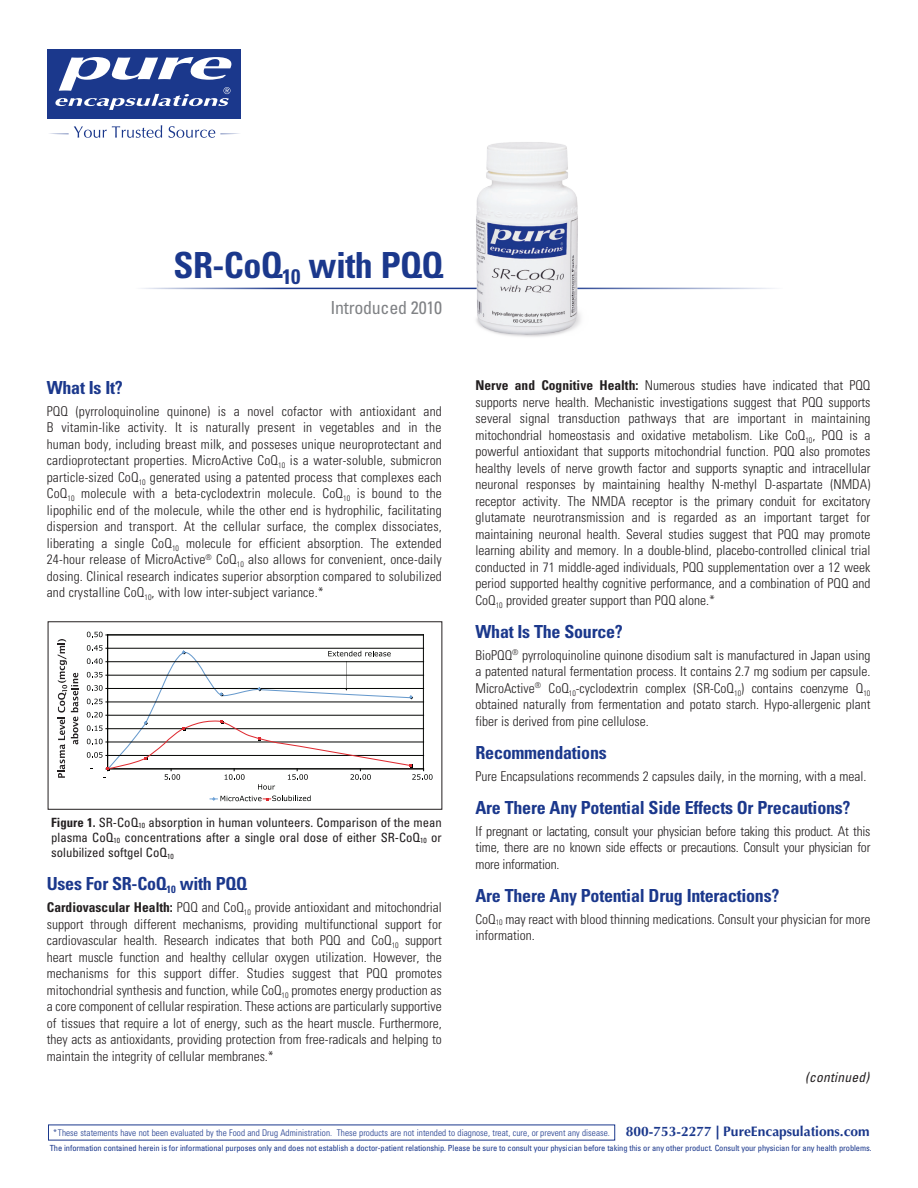
<style>
.page{position:relative;width:918px;height:1188px;background:#fff}
.page>*{position:absolute;margin:0;border:0;box-sizing:border-box;transform-origin:0 0}
.PRODUCT_NAME_-_offic{font:700 condensed 36px "Univers";letter-spacing:-.015em;color:#1b388c}
.t1{font:700 condensed 18px "Univers";letter-spacing:-.015em;color:#1b388c}
.INTRODUCED{font:condensed 18px "Univers";letter-spacing:-.015em;color:#808285}
.t2{font:700 13.8px "Optima";color:#1b388c}
.BODY_COPY{font:300 condensed 13.5px/16.5px "Univers";color:#231f20;text-align:justify}
.t3{font:italic condensed 13.5px "Univers";letter-spacing:.02em;color:#231f20}
._1_1-Product_Header{font:condensed 12.75px/15.3px "Univers";color:#231f20;text-align:justify}
.This{font:300 condensed 9.15px "Univers";letter-spacing:.005em;color:#1b388c}
.DISCLAIMERS{font:condensed 8.4px "Univers";letter-spacing:-.01em;color:#1b388c}
.s1{font-weight:700}
.s2{font-weight:900}
</style>
<div class="page">
<hr style="left:135px;top:288px;width:324px;height:1px;background:#1b388c">
<hr style="left:459px;top:288px;width:324px;height:1px;background:#1b388c">
<svg style="left:49px;top:125px;width:113px;height:13px"></svg>
<svg style="left:168px;top:126px;width:72px;height:12px"></svg>
<div style="left:48px;top:49px;width:193px;height:69px;background:#1b388c"></div>
<svg style="left:55px;top:57px;width:177px;height:53px"></svg>
<img style="left:462px;top:142px;width:129px;height:195px">
<div style="left:48px;top:621px;width:394px;height:189px;border:1px solid #231f20"></div>
<hr style="left:108px;top:635px;width:315px;height:1px;background:#040503">
<hr style="left:423px;top:635px;width:1px;height:134px;background:#040503">
<hr style="left:107px;top:635px;width:1px;height:134px;background:#040503">
<svg style="left:87px;top:632px;width:21px;height:5px"></svg>
<svg style="left:220px;top:801px;width:89px;height:1px"></svg>
<svg style="left:58px;top:639px;width:20px;height:139px"></svg>
<svg style="left:87px;top:645px;width:346px;height:156px"></svg>
<p class="PRODUCT_NAME_-_offic" style="left:174px;top:244px;width:272px">SR-CoQ<sub>10</sub> with PQQ</p>
<p class="INTRODUCED" style="left:331px;top:297px;width:113px">Introduced 2010</p>
<p class="t1" style="left:47px;top:376px;width:78px">What Is It?</p>
<p class="BODY_COPY" style="left:47px;top:403px;width:396px">PQQ (pyrroloquinoline quinone) is a novel cofactor with antioxidant and B vitamin-like activity. It is naturally present in vegetables and in the human body, including breast milk, and posseses unique neuroprotectant and cardioprotectant properties. MicroActive CoQ<sub>10</sub> is a water-soluble, submicron particle-sized CoQ<sub>10</sub> generated using a patented process that complexes each CoQ<sub>10</sub> molecule with a beta-cyclodextrin molecule. CoQ<sub>10</sub> is bound to the lipophilic end of the molecule, while the other end is hydrophilic, facilitating dispersion and transport. At the cellular surface, the complex dissociates, liberating a single CoQ<sub>10</sub> molecule for efficient absorption. The extended 24-hour release of MicroActive<sup>®</sup> CoQ<sub>10</sub> also allows for convenient, once-daily dosing. Clinical research indicates superior absorption compared to solubilized and crystalline CoQ<sub>10</sub>, with low inter-subject variance.*</p>
<p class="_1_1-Product_Header" style="left:51px;top:814px;width:392px"><span class="s1">Figure 1.</span> SR-CoQ<sub>10</sub> absorption in human volunteers. Comparison of the mean plasma CoQ<sub>10</sub> concentrations after a single oral dose of either SR-CoQ<sub>10</sub> or solubilized softgel CoQ<sub>10</sub></p>
<p class="t1" style="left:47px;top:873px;width:202px">Uses For SR-CoQ<sub>10</sub> with PQQ</p>
<p class="BODY_COPY" style="left:47px;top:899px;width:397px"><span class="s1">Cardiovascular Health:</span> PQQ and CoQ<sub>10</sub> provide antioxidant and mitochondrial support through different mechanisms, providing multifunctional support for cardiovascular health. Research indicates that both PQQ and CoQ<sub>10</sub> support heart muscle function and healthy cellular oxygen utilization. However, the mechanisms for this support differ. Studies suggest that PQQ promotes mitochondrial synthesis and function, while CoQ<sub>10</sub> promotes energy production as a core component of cellular respiration. These actions are particularly supportive of tissues that require a lot of energy, such as the heart muscle. Furthermore, they acts as antioxidants, providing protection from free-radicals and helping to maintain the integrity of cellular membranes.*</p>
<p class="BODY_COPY" style="left:476px;top:377px;width:396px"><span class="s1">Nerve and Cognitive Health:</span> Numerous studies have indicated that PQQ supports nerve health. Mechanistic investigations suggest that PQQ supports several signal transduction pathways that are important in maintaining mitochondrial homeostasis and oxidative metabolism. Like CoQ<sub>10</sub>, PQQ is a powerful antioxidant that supports mitochondrial function. PQQ also promotes healthy levels of nerve growth factor and supports synaptic and intracellular neuronal responses by maintaining healthy N-methyl D-aspartate (NMDA) receptor activity. The NMDA receptor is the primary conduit for excitatory glutamate neurotransmission and is regarded as an important target for maintaining neuronal health. Several studies suggest that PQQ may promote learning ability and memory. In a double-blind, placebo-controlled clinical trial conducted in 71 middle-aged individuals, PQQ supplementation over a 12 week period supported healthy cognitive performance, and a combination of PQQ and CoQ<sub>10</sub> provided greater support than PQQ alone.*</p>
<p class="t1" style="left:476px;top:620px;width:149px">What Is The Source?</p>
<p class="BODY_COPY" style="left:476px;top:647px;width:396px">BioPQQ<sup>®</sup> pyrroloquinoline quinone disodium salt is manufactured in Japan using a patented natural fermentation process. It contains 2.7 mg sodium per capsule.<br>MicroActive<sup>®</sup> CoQ<sub>10</sub>-cyclodextrin complex (SR-CoQ<sub>10</sub>) contains coenzyme Q<sub>10 </sub>obtained naturally from fermentation and potato starch. Hypo-allergenic plant fiber is derived from pine cellulose.</p>
<p class="t1" style="left:476px;top:741px;width:133px">Recommendations</p>
<p class="BODY_COPY" style="left:476px;top:768px;width:392px">Pure Encapsulations recommends 2 capsules daily, in the morning, with a meal.</p>
<p class="t1" style="left:476px;top:796px;width:376px">Are There Any Potential Side Effects Or Precautions?</p>
<p class="BODY_COPY" style="left:476px;top:823px;width:397px">If pregnant or lactating, consult your physician before taking this product. At this time, there are no known side effects or precautions. Consult your physician for more information.</p>
<p class="t1" style="left:476px;top:884px;width:305px">Are There Any Potential Drug Interactions?</p>
<p class="BODY_COPY" style="left:476px;top:911px;width:396px">CoQ<sub>10</sub> may react with blood thinning medications. Consult your physician for more information.</p>
<p class="t3" style="left:805px;top:1069px;width:66px">(continued)</p>
<p class="t2" style="left:626px;top:1124px;width:245px">800-753-2277 <span class="s2">|</span> PureEncapsulations.com</p>
<p class="This" style="left:53px;top:1127px;width:558px">*These statements have not been evaluated by the Food and Drug Administration. These products are not intended to diagnose, treat, cure, or prevent any disease.</p>
<p class="DISCLAIMERS" style="left:50px;top:1143px;width:823px">The information contained herein is for informational purposes only and does not establish a doctor-patient relationship. Please be sure to consult your physician before taking this or any other product. Consult your physician for any health problems.</p>
</div>
